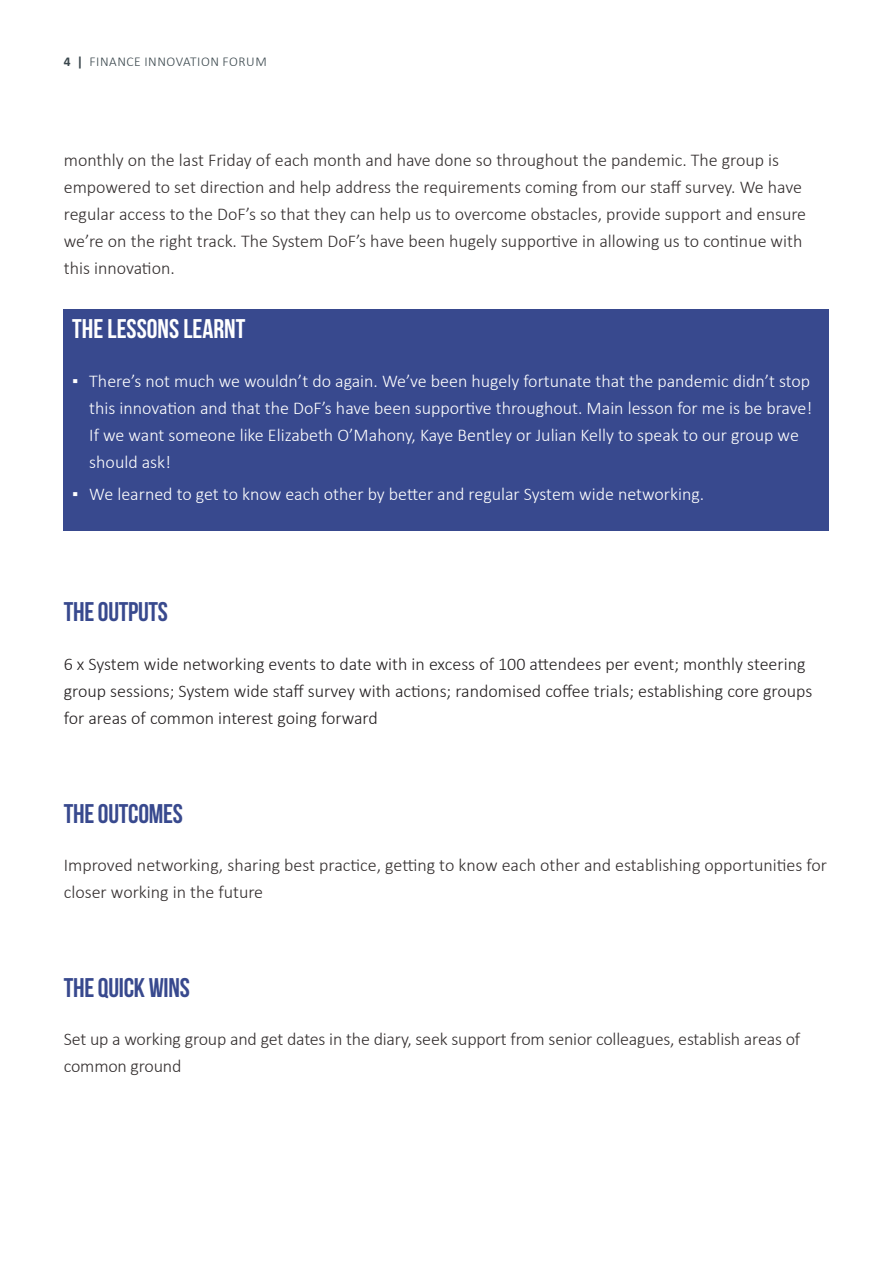
<style>
.page{position:relative;width:893px;height:1263px;background:#fff}
.page>*{position:absolute;margin:0;border:0;box-sizing:border-box;transform-origin:0 0}
.Sub_head_BEBAS{font:700 27px "Bebas Neue";letter-spacing:-.01em;color:#38498e}
.t1{font:700 27px "Bebas Neue";color:#fff}
.Sub_head_BEBAS-2{font:300 18px/27px "Calibri";color:#332e2e}
.t2{font:300 18px/27px "Calibri";color:#fff}
.BUllet_balck{font:300 18px/27px "Calibri";color:#231f20}
.t3{font:300 13.5px "Calibri";letter-spacing:.04em;color:#39464c}
.s1{font-weight:700}
</style>
<div class="page">
<hr style="left:892px;top:0;width:1px;height:1263px;background:#39464c">
<div style="left:64px;top:309px;width:765px;height:221px;background:#38498e"></div>
<p class="t3" style="left:64px;top:53px;width:205px"><span class="s1">4 |</span> FINANCE INNOVATION FORUM</p>
<p class="Sub_head_BEBAS-2" style="left:64px;top:146px;width:744px">monthly on the last Friday of each month and have done so throughout the pandemic. The group is empowered to set direction and help address the requirements coming from our staff survey. We have regular access to the DoF’s so that they can help us to overcome obstacles, provide support and ensure we’re on the right track. The System DoF’s have been hugely supportive in allowing us to continue with this innovation.</p>
<p class="t1" style="left:72px;top:314px;width:175px">THE LESSONS LEARNT</p>
<p class="t2" style="left:89px;top:368px;width:724px;text-indent:-17px"><span class="s1">▪</span> There’s not much we wouldn’t do again. We’ve been hugely fortunate that the pandemic didn’t stop this innovation and that the DoF’s have been supportive throughout. Main lesson for me is be brave!<br>If we want someone like Elizabeth O’Mahony, Kaye Bentley or Julian Kelly to speak to our group we should ask!</p>
<p class="t2" style="left:72px;top:480px;width:633px"><span class="s1">▪</span> We learned to get to know each other by better and regular System wide networking.</p>
<p class="Sub_head_BEBAS" style="left:64px;top:597px;width:106px">THE OUTPUTS</p>
<p class="BUllet_balck" style="left:64px;top:650px;width:750px">6 x System wide networking events to date with in excess of 100 attendees per event; monthly steering group sessions; System wide staff survey with actions; randomised coffee trials; establishing core groups for areas of common interest going forward</p>
<p class="Sub_head_BEBAS" style="left:64px;top:799px;width:121px">THE OUTCOMES</p>
<p class="Sub_head_BEBAS-2" style="left:64px;top:852px;width:765px">Improved networking, sharing best practice, getting to know each other and establishing opportunities for closer working in the future</p>
<p class="Sub_head_BEBAS" style="left:64px;top:972px;width:128px">THE QUICK WINS</p>
<p class="Sub_head_BEBAS-2" style="left:64px;top:1025px;width:738px">Set up a working group and get dates in the diary, seek support from senior colleagues, establish areas of common ground</p>
</div>
